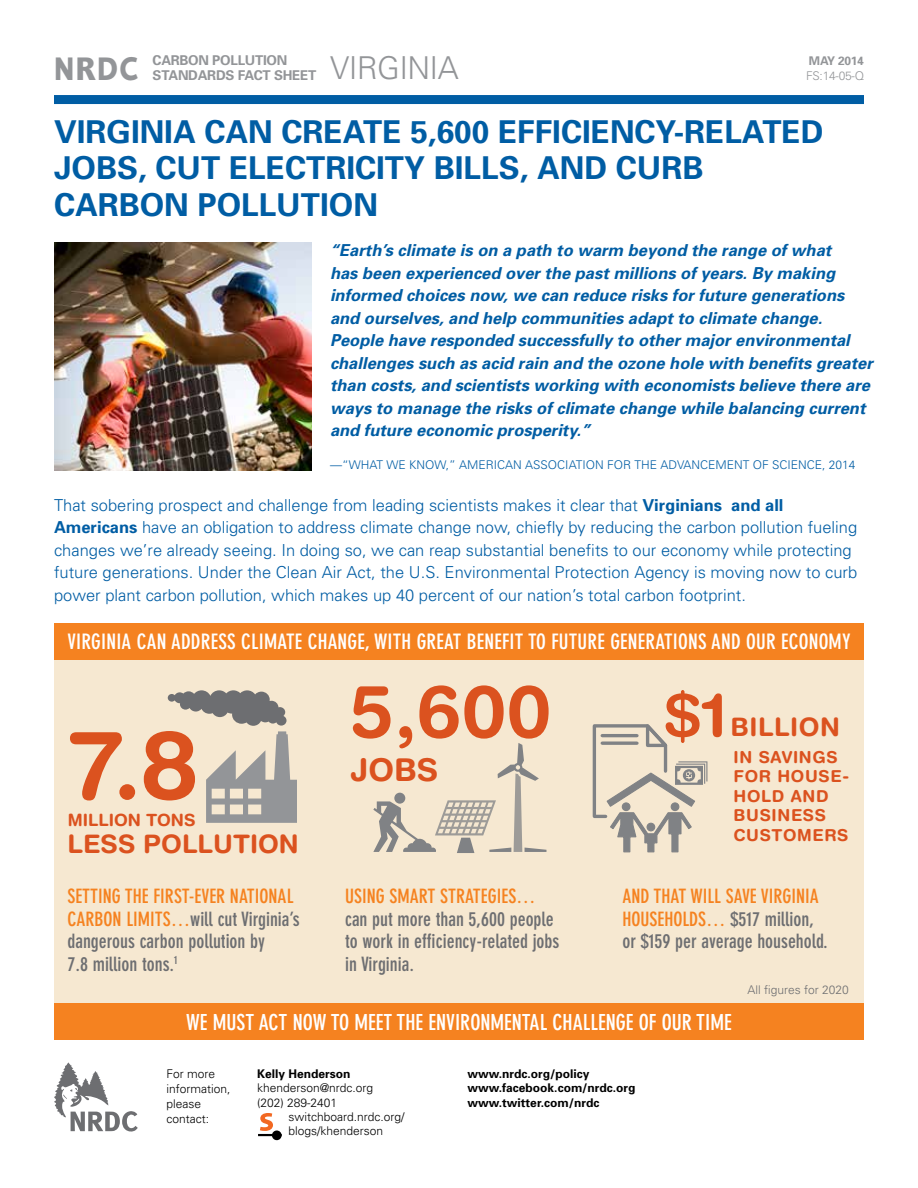
<style>
.page{position:relative;width:918px;height:1188px;background:#fff}
.page>*{position:absolute;margin:0;border:0;box-sizing:border-box;transform-origin:0 0}
.t1{font:700 96px "Helvetica Rounded";color:#db521f}
.t2{font:700 73.5px "Helvetica Rounded";color:#db521f}
.t3{font:700 60.45px "Helvetica Rounded";color:#db521f}
.t4{font:700 33.75px "Foundry Sans";color:#939598;scale:.82 1}
.t5{font:700 31.5px "Univers";color:#005da4}
.t6{font:300 31.5px "Univers";color:#939598}
.t7{font:700 31.5px "Helvetica Rounded";color:#db521f}
.t8{font:700 25.5px "Helvetica Rounded";color:#db521f}
.t9{font:700 condensed 21.75px "DIN Neuzeit Grotesk";color:#fff}
.t10{font:700 condensed 21px "DIN Neuzeit Grotesk";letter-spacing:.01em;color:#fff}
.t11{font:700 condensed 19.5px/22.5px "DIN Neuzeit Grotesk";color:#6d6e71}
.t12{font:700 condensed 19.5px "DIN Neuzeit Grotesk";color:#f58220}
.t13{font:700 16.8px "Helvetica Rounded";color:#db521f}
.t14{font:italic 700 16.5px/22.5px "Univers";color:#005da4}
.t15{font:300 16.5px/22.5px "Univers";color:#005da4}
.t16{font:700 16.5px/19.5px "Helvetica Rounded";letter-spacing:.04em;color:#db521f}
.t17{font:700 13.5px/15px "Univers";letter-spacing:-.02em;color:#939598}
.t18{font:300 12px/15px "Univers";color:#000}
.t19{font:700 12px/14.4px "Univers";color:#000}
.t20{font:300 12px "Univers";color:#005da4}
.t21{font:300 12px "Univers";color:#6d6e71}
.t22{font:300 12px "Univers";color:#939598}
.t23{font:700 12px "Univers";letter-spacing:-.02em;color:#939598}
.s1{font-weight:700}
.s2{color:#f58220}
</style>
<div class="page">
<div style="left:54px;top:95px;width:810px;height:9px;background:#005da4"></div>
<svg style="left:54px;top:1062px;width:84px;height:70px"></svg>
<img style="left:54px;top:243px;width:258px;height:228px">
<hr style="left:258px;top:1134px;width:24px;height:2px;background:#000">
<div style="left:273px;top:1131px;width:8px;height:8px;background:#000;border-radius:50%"></div>
<div style="left:272px;top:1131px;width:10px;height:9px;border:2px solid #000;border-radius:50%"></div>
<svg style="left:260px;top:1113px;width:13px;height:18px"></svg>
<div style="left:54px;top:623px;width:810px;height:405px;background:#f6e8d1"></div>
<div style="left:54px;top:623px;width:810px;height:37px;background:#f58220"></div>
<div style="left:54px;top:1003px;width:810px;height:37px;background:#f58220"></div>
<svg style="left:373px;top:743px;width:173px;height:110px"></svg>
<svg style="left:592px;top:724px;width:115px;height:129px"></svg>
<hr style="left:602px;top:734px;width:35px;height:3px;background:#808285">
<hr style="left:602px;top:742px;width:35px;height:3px;background:#808285">
<div style="left:622px;top:803px;width:8px;height:8px;background:#808285;border-radius:50%"></div>
<div style="left:622px;top:802px;width:9px;height:9px;border:1px solid #808285;border-radius:50%"></div>
<div style="left:647px;top:823px;width:8px;height:8px;background:#808285;border-radius:50%"></div>
<div style="left:647px;top:823px;width:8px;height:8px;border:1px solid #808285;border-radius:50%"></div>
<div style="left:671px;top:803px;width:8px;height:8px;background:#808285;border-radius:50%"></div>
<div style="left:671px;top:802px;width:8px;height:9px;border:1px solid #808285;border-radius:50%"></div>
<svg style="left:168px;top:690px;width:129px;height:133px"></svg>
<p class="t17" style="left:153px;top:52px;width:134px">Carbon Pollution<br>Standards Fact Sheet</p>
<h3 class="t4" style="left:54px;top:48px;width:104px">NRDC</h3>
<h3 class="t6" style="left:330px;top:49px;width:85px">VIRGINIA</h3>
<p class="t23" style="left:809px;top:53px;width:57px">may 2014</p>
<p class="t22" style="left:806px;top:68px;width:59px">FS:14-05-q</p>
<h3 class="t5" style="left:54px;top:111px;width:517px">VIRGINIA CAN CREATE 5,600 efficienc</h3>
<h3 class="t5" style="left:656px;top:111px;width:170px">y-re late d</h3>
<h3 class="t5" style="left:54px;top:148px;width:230px">Jobs, Cut Electricit</h3>
<h3 class="t5" style="left:404px;top:148px;width:301px">y Bi lls, an d Curb</h3>
<h3 class="t5" style="left:54px;top:185px;width:320px">Carbon Pollution</h3>
<p class="t14" style="left:330px;top:239px;width:544px">“Earth’s climate is on a path to warm beyond the range of what<br>has been experienced over the past millions of years. By making informed choices now, we can reduce risks for future generations and ourselves, and help communities adapt to climate change.<br>People have responded successfully to other major environmental challenges such as acid rain and the ozone hole with benefits greater than costs, and scientists working with economists believe there are ways to manage the risks of climate change while balancing current and future economic prosperity.”</p>
<p class="t20" style="left:330px;top:458px;width:204px">—“What We Know,” American Ass</p>
<p class="t20" style="left:548px;top:458px;width:309px">ociation for the Advancement of Science, 2014</p>
<p class="t15" style="left:54px;top:493px;width:805px">That sobering prospect and challenge from leading scientists makes it clear that <span class="s1">Virginians and all Americans</span> have an obligation to address climate change now, chiefly by reducing the carbon pollution fueling changes we’re already seeing. I n doing so, we can reap substantial benefits to our economy while protecting future generations. Under the Clean Air Act, the U.S. Environmental Protection Agency is moving now to curb power plant carbon pollution, which makes up 40 percent of our nation’s total carbon footprint.</p>
<p class="t10" style="left:67px;top:630px;width:9px">VIRGINIA</p>
<p class="t10" style="left:137px;top:630px;width:114px">CAN ADDRESS CLIMATE</p>
<p class="t10" style="left:308px;top:630px;width:11px">CHANGE</p>
<p class="t10" style="left:365px;top:630px;width:62px">, WITH GREAT</p>
<p class="t10" style="left:467px;top:630px;width:9px">BENEFIT</p>
<p class="t10" style="left:528px;top:630px;width:92px">TO FUTURE GENERATION</p>
<p class="t10" style="left:698px;top:630px;width:95px">S AND OUR ECONOM</p>
<p class="t10" style="left:842px;top:630px;width:10px">Y</p>
<h1 class="t1" style="left:69px;top:707px;width:131px">7.8</h1>
<p class="t13" style="left:68px;top:809px;width:12px">MILLION</p>
<p class="t13" style="left:146px;top:809px;width:14px">TONS</p>
<h3 class="t8" style="left:68px;top:829px;width:112px">LESS POLLUTION</h3>
<p class="t11" style="left:68px;top:885px;width:234px"><span class="s2">Setting the first-ever national carbon limits…</span>will cut Virginia’s dangerous carbon pollution by<br>7.8 million tons.<sup>1</sup></p>
<h2 class="t2" style="left:351px;top:667px;width:202px">5,600</h2>
<h3 class="t3" style="left:664px;top:678px;width:64px">$1</h3>
<h3 class="t7" style="left:351px;top:751px;width:42px">JOBS</h3>
<h3 class="t8" style="left:731px;top:712px;width:17px">BILLION</h3>
<p class="t16" style="left:734px;top:747px;width:117px">IN SAVINGS<br>FOR HOUSE-<br>HOLD AND<br>BUSINESS<br>CUSTOMERS</p>
<p class="t12" style="left:345px;top:885px;width:192px">Using smart strategies…</p>
<p class="t11" style="left:345px;top:908px;width:216px">can put more than 5,600 people to work in efficiency-related jobs in Virginia.</p>
<p class="t11" style="left:622px;top:885px;width:207px"><span class="s2">And that will save Virginia households …</span> $517 million, or $159 per average household.</p>
<p class="t21" style="left:748px;top:983px;width:103px">All figures for 2020</p>
<h3 class="t9" style="left:186px;top:1009px;width:179px">WEMUSTACT NOW TO MEET</h3>
<h3 class="t9" style="left:397px;top:1009px;width:42px">THE ENVIRONMENTAL</h3>
<h3 class="t9" style="left:553px;top:1009px;width:10px">CHALLENGE</h3>
<h3 class="t9" style="left:639px;top:1009px;width:68px">OF OURTIME</h3>
<p class="t18" style="left:166px;top:1066px;width:66px">For more information, please contact:</p>
<p class="t19" style="left:468px;top:1066px;width:170px">www.nrdc.org/policy www.facebook.com/nrdc.org www.twitter.com/nrdc</p>
<p class="t19" style="left:257px;top:1066px;width:95px">Kelly Henderson</p>
<p class="t18" style="left:257px;top:1080px;width:118px;line-height:14.4px">khenderson@nrdc.org (202) 289-2401</p>
<p class="t18" style="left:288px;top:1109px;width:118px;line-height:14.4px">switchboard.nrdc.org/ blogs/khenderson</p>
</div>
